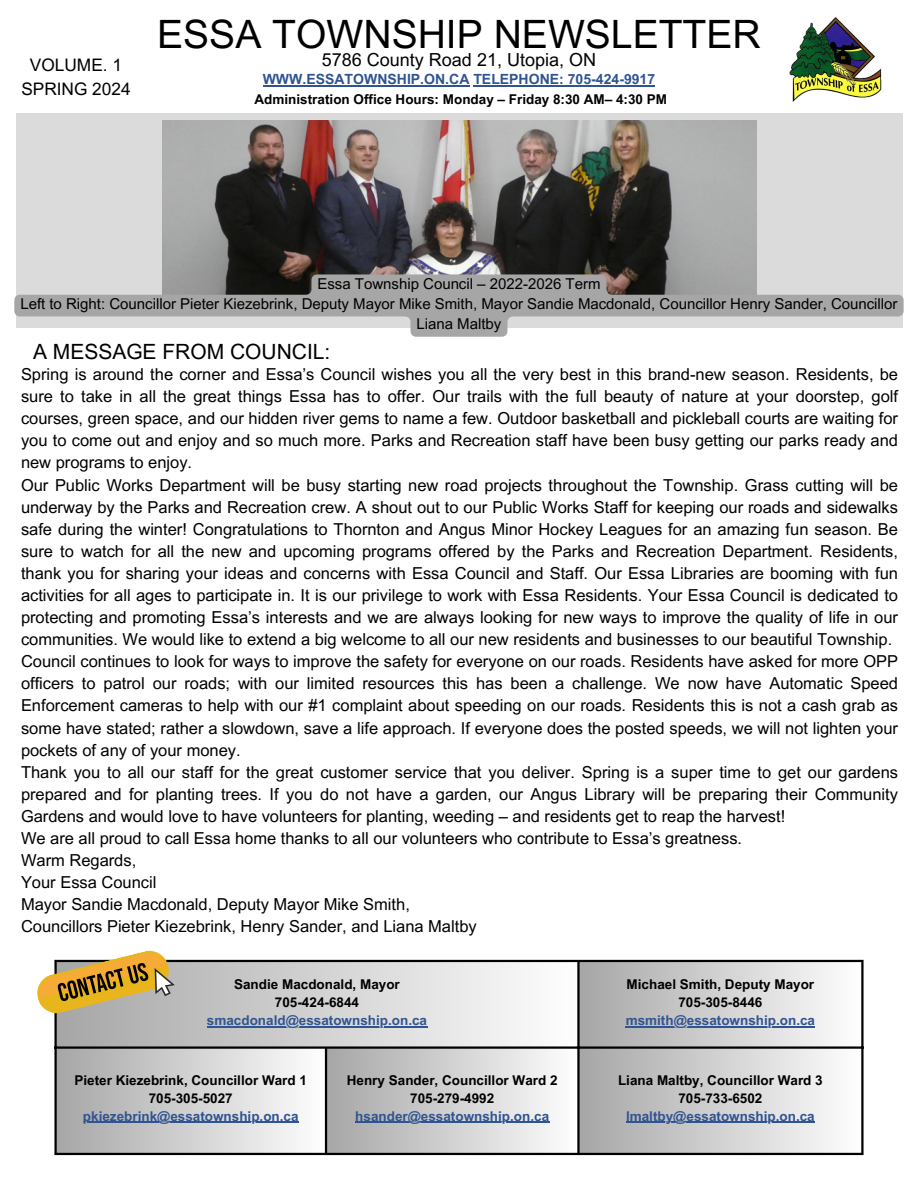
<style>
.page{position:relative;width:918px;height:1188px;background:#fff}
.page>*{position:absolute;margin:0;border:0;box-sizing:border-box;transform-origin:0 0}
.t1{font:39.15px "Arial MT Pro";color:#000}
.t2{font:21px "Arial MT Pro";color:#000}
.t3{font:18px "Arial MT Pro";color:#000}
.t4{font:17.25px/23.7px "Arial MT Pro";color:#000;text-align:center}
.t5{font:16.5px/22px "Arial MT Pro";color:#000}
.t6{font:15px/20.2px "Arial MT Pro";color:#000;text-align:center}
.t7{font:700 14.1px "Arial MT Pro";color:#305492}
.t8{font:700 13.5px "Arial MT Pro";color:#000}
.t9{font:700 13.5px "Arial MT Pro";color:#305492}
</style>
<div class="page">
<div style="left:16px;top:113px;width:886px;height:214px;background:#dcdbdb"></div>
<img style="left:162px;top:120px;width:594px;height:154px">
<img style="left:789px;top:17px;width:93px;height:85px">
<div style="left:55px;top:961px;width:524px;height:87px;background:linear-gradient(to right,#a4a5a5,#fdfdfd)"></div>
<div style="left:578px;top:961px;width:285px;height:87px;background:linear-gradient(to right,#a4a4a5,#fbfcfd)"></div>
<div style="left:55px;top:1047px;width:271px;height:107px;background:linear-gradient(to right,#a4a4a5,#fbfcfd)"></div>
<div style="left:326px;top:1047px;width:253px;height:107px;background:linear-gradient(to right,#a4a4a5,#fbfcfd)"></div>
<div style="left:578px;top:1047px;width:285px;height:107px;background:linear-gradient(to right,#a4a4a5,#fcfcfd)"></div>
<hr style="left:207px;top:1026px;width:220px;height:1px;background:#305492">
<hr style="left:626px;top:1026px;width:189px;height:1px;background:#305492">
<hr style="left:83px;top:1122px;width:216px;height:1px;background:#305492">
<svg style="left:355px;top:1122px;width:16px;height:1px"></svg>
<hr style="left:371px;top:1122px;width:178px;height:1px;background:#305492">
<svg style="left:626px;top:1122px;width:16px;height:1px"></svg>
<hr style="left:642px;top:1122px;width:173px;height:1px;background:#305492">
<hr style="left:54px;top:962px;width:3px;height:191px;background:#000">
<hr style="left:325px;top:1049px;width:2px;height:104px;background:#000">
<hr style="left:577px;top:962px;width:3px;height:191px;background:#000">
<hr style="left:861px;top:962px;width:3px;height:191px;background:#000">
<hr style="left:54px;top:960px;width:810px;height:2px;background:#000">
<hr style="left:54px;top:1046px;width:810px;height:3px;background:#000">
<hr style="left:54px;top:1153px;width:810px;height:2px;background:#000">
<svg style="left:37px;top:950px;width:138px;height:67px"></svg>
<hr style="left:263px;top:86px;width:206px;height:1px;background:#305492">
<hr style="left:473px;top:86px;width:182px;height:1px;background:#305492">
<svg style="left:14px;top:274px;width:890px;height:63px;fill:#a6a6a6"></svg>
<p class="t4" style="left:21px;top:55px;width:111px">VOLUME. 1<br>SPRING 2024</p>
<p class="t1" style="left:157px;top:19px;width:605px">ESSA TOWNSHIP NEWSLETTER</p>
<p class="t3" style="left:322px;top:53px;width:276px">5786 County Road 21, Utopia, ON</p>
<p class="t7" style="left:263px;top:74px;width:394px">WWW.ESSATOWNSHIP.ON.CA TELEPHONE: 705-424-9917</p>
<p class="t8" style="left:255px;top:94px;width:414px">Administration Office Hours: Monday – Friday 8:30 AM– 4:30 PM</p>
<p class="t6" style="left:317px;top:275px;width:285px">Essa Township Council – 2022-2026 Term</p>
<p class="t6" style="left:20px;top:295px;width:879px">Left to Right: Councillor Pieter Kiezebrink, Deputy Mayor Mike Smith, Mayor Sandie Macdonald, Councillor Henry Sander, Councillor<br>Liana Maltby</p>
<p class="t2" style="left:33px;top:344px;width:299px">A MESSAGE FROM COUNCIL:</p>
<h1 class="t5" style="left:21px;top:365px;width:879px">Spring is around the corner and Essa’s Council wishes you all the very best in this brand-new season. Residents, be sure to take in all the great things Essa has to offer. Our trails with the full beauty of nature at your doorstep, golf courses, green space, and our hidden river gems to name a few. Outdoor basketball and pickleball courts are waiting for you to come out and enjoy and so much more. Parks and Recreation staff have been busy getting our parks ready and new programs to enjoy.<br>Our Public Works Department will be busy starting new road projects throughout the Township. Grass cutting will be underway by the Parks and Recreation crew. A shout out to our Public Works Staff for keeping our roads and sidewalks safe during the winter! Congratulations to Thornton and Angus Minor Hockey Leagues for an amazing fun season. Be sure to watch for all the new and upcoming programs offered by the Parks and Recreation Department. Residents, thank you for sharing your ideas and concerns with Essa Council and Staff. Our Essa Libraries are booming with fun activities for all ages to participate in. It is our privilege to work with Essa Residents. Your Essa Council is dedicated to protecting and promoting Essa’s interests and we are always looking for new ways to improve the quality of life in our communities. We would like to extend a big welcome to all our new residents and businesses to our beautiful Township.<br>Council continues to look for ways to improve the safety for everyone on our roads. Residents have asked for more OPP officers to patrol our roads; with our limited resources this has been a challenge. We now have Automatic Speed Enforcement cameras to help with our #1 complaint about speeding on our roads. Residents this is not a cash grab as some have stated; rather a slowdown, save a life approach. If everyone does the posted speeds, we will not lighten your pockets of any of your money.<br>Thank you to all our staff for the great customer service that you deliver. Spring is a super time to get our gardens prepared and for planting trees. If you do not have a garden, our Angus Library will be preparing their Community Gardens and would love to have volunteers for planting, weeding – and residents get to reap the harvest!<br>We are all proud to call Essa home thanks to all our volunteers who contribute to Essa’s greatness.<br>Warm Regards,<br>Your Essa Council<br>Mayor Sandie Macdonald, Deputy Mayor Mike Smith,<br>Councillors Pieter Kiezebrink, Henry Sander, and Liana Maltby</h1>
<h4 class="t8" style="left:234px;top:979px;width:167px">Sandie Macdonald, Mayor</h4>
<h6 class="t8" style="left:275px;top:997px;width:86px">705-424-6844</h6>
<p class="t9" style="left:207px;top:1015px;width:222px">smacdonald@essatownship.on.ca</p>
<h4 class="t8" style="left:75px;top:1075px;width:234px">Pieter Kiezebrink, Councillor Ward 1</h4>
<p class="t8" style="left:149px;top:1093px;width:86px">705-305-5027</p>
<p class="t9" style="left:83px;top:1111px;width:217px">pkiezebrink@essatownship.on.ca</p>
<p class="t8" style="left:347px;top:1075px;width:212px">Henry Sander, Councillor Ward 2</p>
<p class="t8" style="left:410px;top:1093px;width:86px">705-279-4992</p>
<p class="t9" style="left:355px;top:1111px;width:195px">hsander@essatownship.on.ca</p>
<p class="t8" style="left:627px;top:979px;width:189px">Michael Smith, Deputy Mayor</p>
<p class="t8" style="left:678px;top:997px;width:86px">705-305-8446</p>
<h2 class="t9" style="left:626px;top:1015px;width:191px">msmith@essatownship.on.ca</h2>
<p class="t8" style="left:618px;top:1075px;width:206px">Liana Maltby, Councillor Ward 3</p>
<p class="t8" style="left:678px;top:1093px;width:86px">705-733-6502</p>
<p class="t9" style="left:626px;top:1111px;width:190px">lmaltby@essatownship.on.ca</p>
</div>
